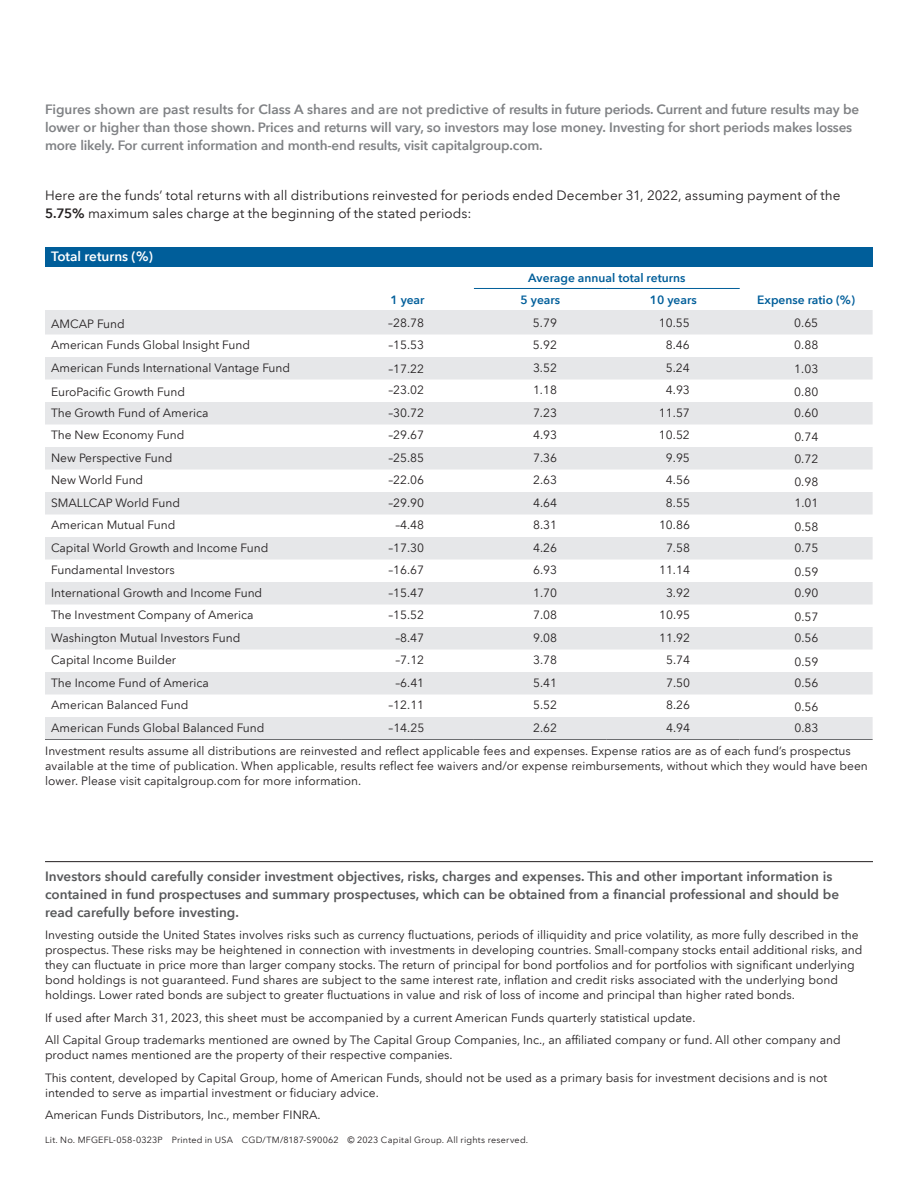
<style>
.page{position:relative;width:918px;height:1188px;background:#fff}
.page>*{position:absolute;margin:0;border:0;box-sizing:border-box;transform-origin:0 0}
.t1{font:600 13.5px/18px "Avenir Next LT Com";letter-spacing:-.01em;color:#808285}
.t2{font:600 13.5px/18px "Avenir Next LT Com";color:#57585a}
.t3{font:13.5px/18px "Avenir Next LT Com";letter-spacing:.005em;color:#231f20}
.t4{font:600 13.5px "Avenir Next LT Com";color:#fff}
.t5{font:12px/15px "Avenir Next LT Com";color:#231f20}
.t6{font:600 12px "Avenir Next LT Com";color:#005e9a}
.t7{font:9px "Avenir Next LT Com";letter-spacing:.02em;color:#231f20}
.s1{font-weight:600}
</style>
<div class="page">
<hr style="left:45px;top:861px;width:828px;height:1px;background:#231f20">
<div style="left:45px;top:247px;width:828px;height:20px;background:#005e9a"></div>
<svg style="left:45px;top:310px;width:828px;height:429px;fill:#e6e7e9"></svg>
<hr style="left:474px;top:288px;width:133px;height:1px;background:#005e9a">
<hr style="left:607px;top:288px;width:133px;height:1px;background:#005e9a">
<hr style="left:45px;top:739px;width:296px;height:1px;background:#6c6d70">
<hr style="left:341px;top:739px;width:133px;height:1px;background:#6c6d70">
<hr style="left:474px;top:739px;width:133px;height:1px;background:#6c6d70">
<hr style="left:607px;top:739px;width:133px;height:1px;background:#6c6d70">
<hr style="left:740px;top:739px;width:133px;height:1px;background:#6c6d70">
<p class="t1" style="left:45px;top:100px;width:816px">Figures shown are past results for Class A shares and are not predictive of results in future periods. Current and future results may be lower or higher than those shown. Prices and returns will vary, so investors may lose money. Investing for short periods makes losses more likely. For current information and month-end results, visit capitalgroup.com.</p>
<p class="t3" style="left:45px;top:187px;width:797px">Here are the funds’ total returns with all distributions reinvested for periods ended December 31, 2022, assuming payment of the<br><span class="s1">5.75%</span> maximum sales charge at the beginning of the stated periods:</p>
<p class="t4" style="left:51px;top:248px;width:104px">Total returns (%)</p>
<p class="t6" style="left:528px;top:270px;width:159px">Average annual total returns</p>
<p class="t6" style="left:390px;top:292px;width:36px">1 year</p>
<p class="t6" style="left:521px;top:292px;width:41px">5 years</p>
<p class="t6" style="left:650px;top:292px;width:48px">10 years</p>
<p class="t6" style="left:757px;top:292px;width:99px">Expense ratio (%)</p>
<p class="t5" style="left:51px;top:317px;width:75px">AMCAP Fund</p>
<p class="t5" style="left:388px;top:315px;width:37px">–28.78</p>
<p class="t5" style="left:533px;top:315px;width:25px">5.79</p>
<p class="t5" style="left:659px;top:315px;width:32px">10.55</p>
<p class="t5" style="left:794px;top:315px;width:25px">0.65</p>
<p class="t5" style="left:51px;top:338px;width:201px">American Funds Global Insight Fund</p>
<p class="t5" style="left:388px;top:338px;width:37px">–15.53</p>
<p class="t5" style="left:533px;top:338px;width:25px">5.92</p>
<p class="t5" style="left:666px;top:338px;width:25px">8.46</p>
<p class="t5" style="left:794px;top:338px;width:25px">0.88</p>
<p class="t5" style="left:51px;top:360px;width:241px">American Funds International Vantage Fund</p>
<p class="t5" style="left:388px;top:362px;width:37px">–17.22</p>
<p class="t5" style="left:533px;top:360px;width:25px">3.52</p>
<p class="t5" style="left:666px;top:360px;width:25px">5.24</p>
<p class="t5" style="left:794px;top:362px;width:25px">1.03</p>
<p class="t5" style="left:51px;top:384px;width:136px">EuroPacific Growth Fund</p>
<p class="t5" style="left:388px;top:383px;width:37px">–23.02</p>
<p class="t5" style="left:533px;top:383px;width:25px">1.18</p>
<p class="t5" style="left:666px;top:383px;width:25px">4.93</p>
<p class="t5" style="left:794px;top:384px;width:25px">0.80</p>
<p class="t5" style="left:51px;top:405px;width:159px">The Growth Fund of America</p>
<p class="t5" style="left:388px;top:405px;width:37px">–30.72</p>
<p class="t5" style="left:533px;top:405px;width:25px">7.23</p>
<p class="t5" style="left:659px;top:405px;width:32px">11.57</p>
<p class="t5" style="left:794px;top:405px;width:25px">0.60</p>
<p class="t5" style="left:51px;top:428px;width:135px">The New Economy Fund</p>
<p class="t5" style="left:388px;top:428px;width:37px">–29.67</p>
<p class="t5" style="left:533px;top:428px;width:25px">4.93</p>
<p class="t5" style="left:659px;top:428px;width:32px">10.52</p>
<p class="t5" style="left:794px;top:429px;width:25px">0.74</p>
<p class="t5" style="left:51px;top:450px;width:123px">New Perspective Fund</p>
<p class="t5" style="left:388px;top:450px;width:37px">–25.85</p>
<p class="t5" style="left:533px;top:450px;width:25px">7.36</p>
<p class="t5" style="left:666px;top:450px;width:25px">9.95</p>
<p class="t5" style="left:794px;top:452px;width:25px">0.72</p>
<p class="t5" style="left:51px;top:473px;width:94px">New World Fund</p>
<p class="t5" style="left:388px;top:473px;width:37px">–22.06</p>
<p class="t5" style="left:533px;top:473px;width:25px">2.63</p>
<p class="t5" style="left:666px;top:473px;width:25px">4.56</p>
<p class="t5" style="left:794px;top:474px;width:25px">0.98</p>
<p class="t5" style="left:51px;top:495px;width:130px">SMALLCAP World Fund</p>
<p class="t5" style="left:388px;top:495px;width:37px">–29.90</p>
<p class="t5" style="left:533px;top:495px;width:25px">4.64</p>
<p class="t5" style="left:666px;top:495px;width:25px">8.55</p>
<p class="t5" style="left:794px;top:495px;width:25px">1.01</p>
<p class="t5" style="left:51px;top:518px;width:126px">American Mutual Fund</p>
<p class="t5" style="left:395px;top:518px;width:30px">–4.48</p>
<p class="t5" style="left:533px;top:518px;width:25px">8.31</p>
<p class="t5" style="left:659px;top:518px;width:32px">10.86</p>
<p class="t5" style="left:794px;top:519px;width:25px">0.58</p>
<p class="t5" style="left:51px;top:540px;width:219px">Capital World Growth and Income Fund</p>
<p class="t5" style="left:388px;top:540px;width:37px">–17.30</p>
<p class="t5" style="left:533px;top:540px;width:25px">4.26</p>
<p class="t5" style="left:666px;top:540px;width:25px">7.58</p>
<p class="t5" style="left:794px;top:540px;width:25px">0.75</p>
<p class="t5" style="left:51px;top:563px;width:125px">Fundamental Investors</p>
<p class="t5" style="left:388px;top:563px;width:37px">–16.67</p>
<p class="t5" style="left:533px;top:563px;width:25px">6.93</p>
<p class="t5" style="left:659px;top:563px;width:32px">11.14</p>
<p class="t5" style="left:794px;top:564px;width:25px">0.59</p>
<p class="t5" style="left:51px;top:585px;width:213px">International Growth and Income Fund</p>
<p class="t5" style="left:388px;top:585px;width:37px">–15.47</p>
<p class="t5" style="left:533px;top:585px;width:25px">1.70</p>
<p class="t5" style="left:666px;top:585px;width:25px">3.92</p>
<p class="t5" style="left:794px;top:585px;width:25px">0.90</p>
<p class="t5" style="left:51px;top:608px;width:204px">The Investment Company of America</p>
<p class="t5" style="left:388px;top:608px;width:37px">–15.52</p>
<p class="t5" style="left:533px;top:608px;width:25px">7.08</p>
<p class="t5" style="left:659px;top:608px;width:32px">10.95</p>
<p class="t5" style="left:794px;top:609px;width:25px">0.57</p>
<p class="t5" style="left:51px;top:630px;width:191px">Washington Mutual Investors Fund</p>
<p class="t5" style="left:395px;top:630px;width:30px">–8.47</p>
<p class="t5" style="left:533px;top:630px;width:25px">9.08</p>
<p class="t5" style="left:659px;top:630px;width:32px">11.92</p>
<p class="t5" style="left:794px;top:630px;width:25px">0.56</p>
<p class="t5" style="left:51px;top:653px;width:127px">Capital Income Builder</p>
<p class="t5" style="left:395px;top:653px;width:30px">–7.12</p>
<p class="t5" style="left:533px;top:653px;width:25px">3.78</p>
<p class="t5" style="left:666px;top:653px;width:25px">5.74</p>
<p class="t5" style="left:794px;top:654px;width:25px">0.59</p>
<p class="t5" style="left:51px;top:675px;width:159px">The Income Fund of America</p>
<p class="t5" style="left:395px;top:675px;width:30px">–6.41</p>
<p class="t5" style="left:533px;top:675px;width:25px">5.41</p>
<p class="t5" style="left:666px;top:675px;width:25px">7.50</p>
<p class="t5" style="left:794px;top:675px;width:25px">0.56</p>
<p class="t5" style="left:51px;top:698px;width:139px">American Balanced Fund</p>
<p class="t5" style="left:389px;top:698px;width:37px">–12.11</p>
<p class="t5" style="left:533px;top:698px;width:25px">5.52</p>
<p class="t5" style="left:666px;top:698px;width:25px">8.26</p>
<p class="t5" style="left:794px;top:699px;width:25px">0.56</p>
<p class="t5" style="left:51px;top:720px;width:215px">American Funds Global Balanced Fund</p>
<p class="t5" style="left:389px;top:720px;width:37px">–14.25</p>
<p class="t5" style="left:533px;top:720px;width:25px">2.62</p>
<p class="t5" style="left:666px;top:720px;width:25px">4.94</p>
<p class="t5" style="left:45px;top:717px;width:807px;line-height:22.5px;text-indent:749px">0.83<br>Investment results assume all distributions are reinvested and reflect applicable fees and expenses. Expense ratios are as of each fund’s prospectus</p>
<p class="t5" style="left:45px;top:758px;width:824px">available at the time of publication. When applicable, results reflect fee waivers and/or expense reimbursements, without which they would have been lower. Please visit capitalgroup.com for more information.</p>
<p class="t2" style="left:45px;top:867px;width:796px">Investors should carefully consider investment objectives, risks, charges and expenses. This and other important information is contained in fund prospectuses and summary prospectuses, which can be obtained from a financial professional and should be read carefully before investing.</p>
<p class="t5" style="left:45px;top:928px;width:819px">Investing outside the United States involves risks such as currency fluctuations, periods of illiquidity and price volatility, as more fully described in the prospectus. These risks may be heightened in connection with investments in developing countries. Small-company stocks entail additional risks, and they can fluctuate in price more than larger company stocks. The return of principal for bond portfolios and for portfolios with significant underlying bond holdings is not guaranteed. Fund shares are subject to the same interest rate, inflation and credit risks associated with the underlying bond holdings. Lower rated bonds are subject to greater fluctuations in value and risk of loss of income and principal than higher rated bonds.</p>
<p class="t5" style="left:45px;top:1006px;width:797px;line-height:22.5px">If used after March 31, 2023, this sheet must be accompanied by a current American Funds quarterly statistical update.<br>All Capital Group trademarks mentioned are owned by The Capital Group Companies, Inc., an affiliated company or fund. All other company and</p>
<p class="t5" style="left:45px;top:1044px;width:784px;line-height:22.5px">product names mentioned are the property of their respective companies.<br>This content, developed by Capital Group, home of American Funds, should not be used as a primary basis for investment decisions and is not</p>
<p class="t5" style="left:45px;top:1081px;width:335px;line-height:22.5px">intended to serve as impartial investment or fiduciary advice.<br>American Funds Distributors, Inc., member FINRA.</p>
<p class="t7" style="left:45px;top:1134px;width:485px">Lit. No. MFGEFL-058-0323P Printed in USA CGD/TM/8187-S90062 © 2023 Capital Group. All rights reserved.</p>
</div>
